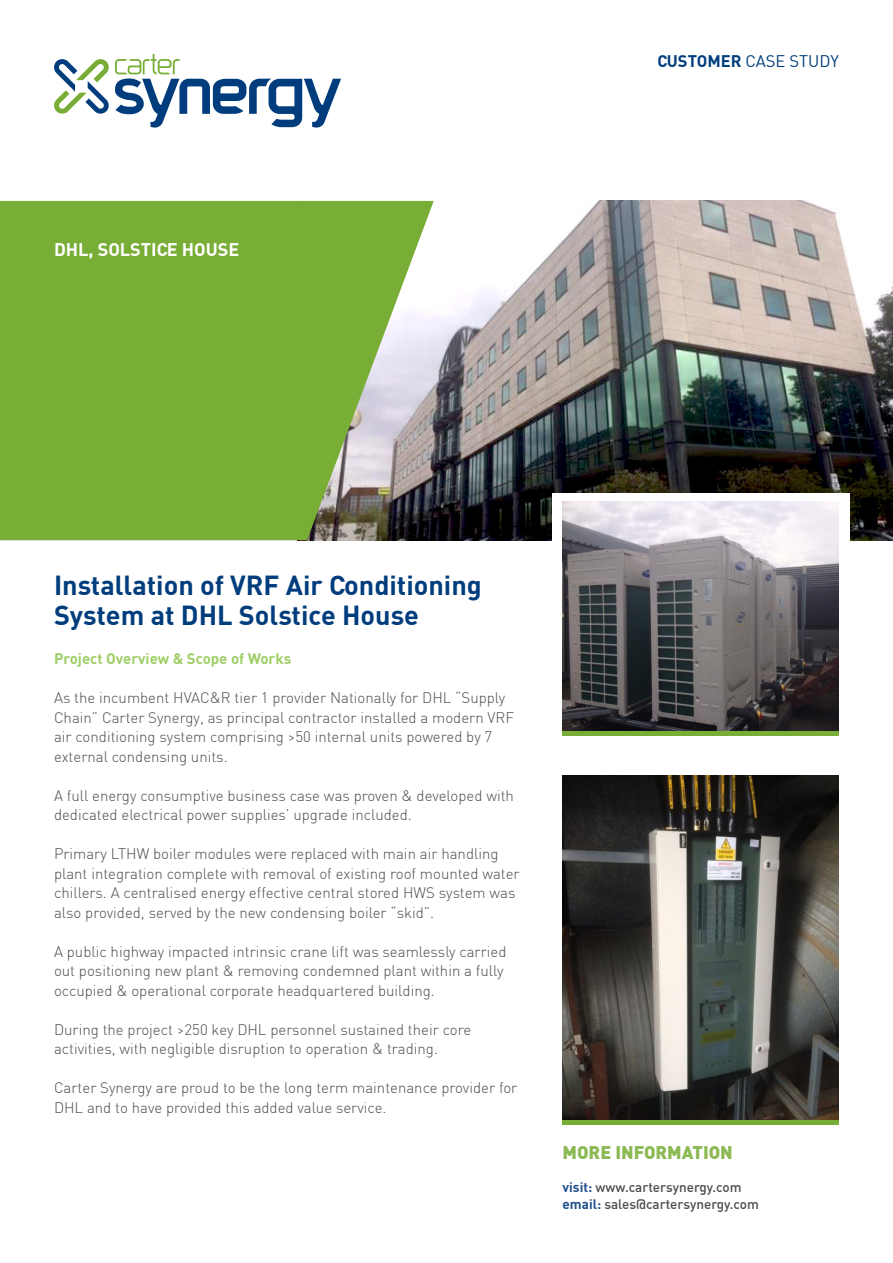
<style>
.page{position:relative;width:893px;height:1263px;background:#fff}
.page>*{position:absolute;margin:0;border:0;box-sizing:border-box;transform-origin:0 0}
.t1{font:700 27px/30px "DIN";color:#013d7d}
.t2{font:700 18px "DIN";color:#fff}
.t3{font:900 18px "DIN";color:#8cb954}
.t4{font:16.5px "DIN";color:#013d7d}
.t5{font:300 15px/19.5px "DIN";color:#4b4c4d}
.t6{font:700 15px "DIN";color:#9fce66}
.t7{font:500 13.5px/16.5px "DIN";color:#4b4c4d}
.s1{font-weight:700}
.s2{font-weight:700;color:#204f8c}
</style>
<div class="page">
<img style="left:434px;top:201px;width:459px;height:339px">
<svg style="left:0;top:201px;width:434px;height:339px;background:#80ad48"></svg>
<svg style="left:54px;top:54px;width:287px;height:74px"></svg>
<img style="left:563px;top:775px;width:276px;height:345px">
<div style="left:552px;top:493px;width:298px;height:251px;background:#fff"></div>
<img style="left:563px;top:502px;width:276px;height:229px">
<hr style="left:563px;top:1120px;width:276px;height:4px;background:#78ad36">
<div style="left:563px;top:731px;width:276px;height:5px;background:#78ad36"></div>
<p class="t2" style="left:54px;top:237px;width:187px">DHL, SOLSTICE HOUSE</p>
<p class="t4" style="left:658px;top:51px;width:183px"><span class="s1">CUSTOMER</span> CASE STUDY</p>
<p class="t1" style="left:54px;top:569px;width:429px">Installation of VRF Air Conditioning<br>System at DHL Solstice House</p>
<p class="t6" style="left:54px;top:649px;width:239px">Project Overview &amp; Scope of Works</p>
<p class="t5" style="left:54px;top:688px;width:462px">As the incumbent HVAC&amp;R tier 1 provider Nationally for DHL “Supply Chain” Carter Synergy, as principal contractor installed a modern VRF air conditioning system comprising &gt;50 internal units powered by 7 external condensing units.</p>
<p class="t5" style="left:54px;top:785px;width:461px">A full energy consumptive business case was proven &amp; developed with dedicated electrical power supplies’ upgrade included.</p>
<p class="t5" style="left:54px;top:844px;width:467px">Primary LTHW boiler modules were replaced with main air handling plant integration complete with removal of existing roof mounted water chillers. A centralised energy effective central stored HWS system was also provided, served by the new condensing boiler “skid”.</p>
<p class="t5" style="left:54px;top:941px;width:454px">A public highway impacted intrinsic crane lift was seamlessly carried out positioning new plant &amp; removing condemned plant within a fully occupied &amp; operational corporate headquartered building.</p>
<p class="t5" style="left:54px;top:1019px;width:419px">During the project &gt;250 key DHL personnel sustained their core activities, with negligible disruption to operation &amp; trading.</p>
<p class="t5" style="left:54px;top:1078px;width:465px">Carter Synergy are proud to be the long term maintenance provider for<br>DHL and to have provided this added value service.</p>
<p class="t3" style="left:563px;top:1141px;width:172px">MORE INFORMATION</p>
<p class="t7" style="left:563px;top:1179px;width:198px"><span class="s2">visit:</span> www.cartersynergy.com <span class="s2">email:</span> sales@cartersynergy.com</p>
</div>
